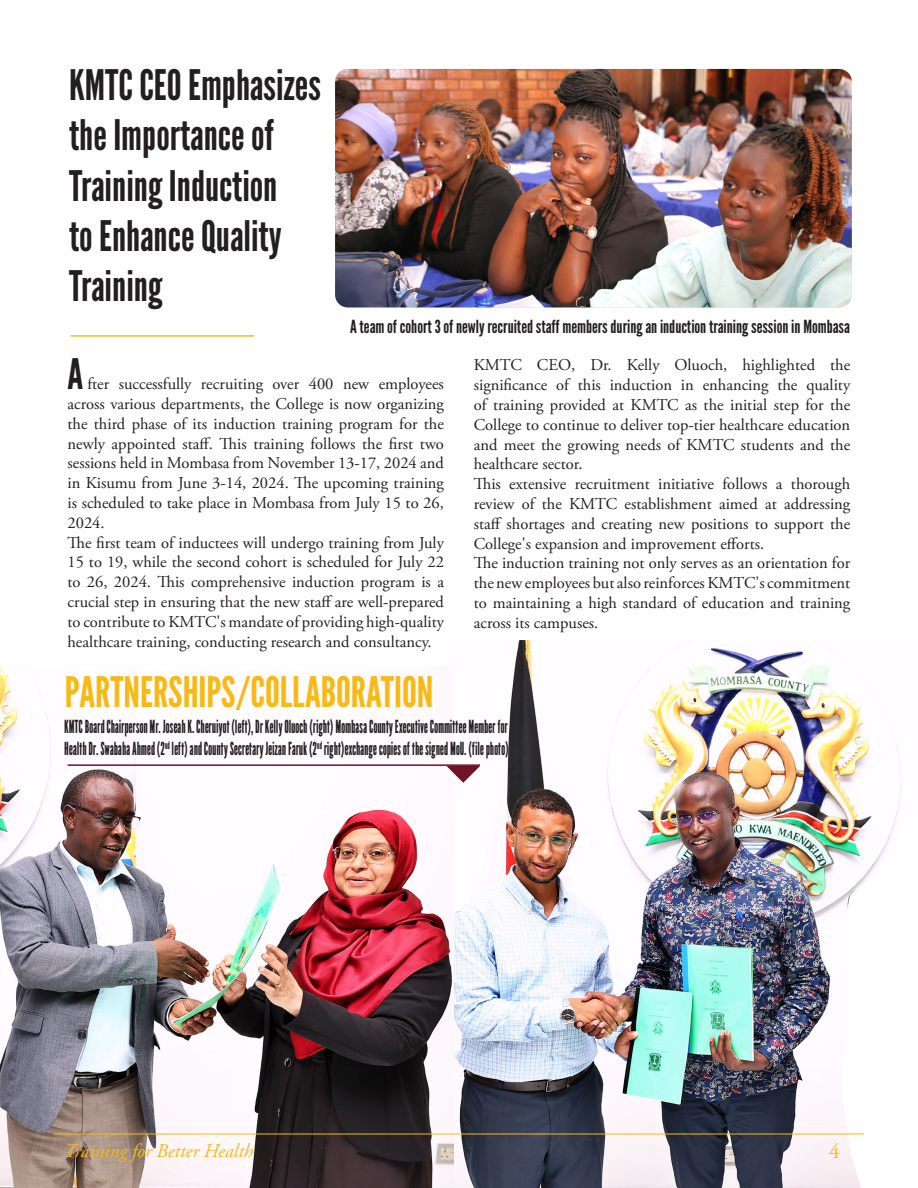
<style>
.page{position:relative;width:918px;height:1188px;background:#fff}
.page>*{position:absolute;margin:0;border:0;box-sizing:border-box;transform-origin:0 0}
.t1{font:42px/50.4px "League Gothic";color:#231f20}
.t2{font:42px "League Gothic";color:#f8b916}
.t3{font:21px "Adobe Garamond Pro";color:#f8b916}
.t4{font:italic 19.5px "Adobe Garamond Pro";color:#f8b916}
.t5{font:condensed 18px/21.6px "League Gothic";color:#231f20}
.t6{font:18px "League Gothic";color:#231f20}
.t7{font:16.5px/19.8px "Adobe Garamond Pro";color:#231f20;text-align:justify}
</style>
<div class="page">
<img style="left:453px;top:641px;width:448px;height:547px">
<svg style="left:841px;top:809px;width:60px;height:379px"></svg>
<img style="left:0;top:666px;width:453px;height:522px">
<hr style="left:54px;top:1134px;width:810px;height:1px;background:#f8b916">
<hr style="left:70px;top:335px;width:184px;height:2px;background:#f8b916">
<img style="left:335px;top:69px;width:517px;height:238px">
<svg style="left:445px;top:764px;width:36px;height:20px"></svg>
<hr style="left:68px;top:764px;width:412px;height:2px;background:#6d1527">
<p class="t1" style="left:69px;top:60px;width:254px">KMTC CEO Emphasizes the Importance of<br>Training Induction<br>to Enhance Quality<br>Training</p>
<p class="t6" style="left:350px;top:316px;width:501px">A team of cohort 3 of newly recruited staff members during an induction training session in Mombasa</p>
<p class="t1" style="left:68px;top:349px;width:17px">A</p>
<p class="t7" style="left:68px;top:375px;width:378px;text-indent:20px">fter successfully recruiting over 400 new employees across various departments, the College is now organizing the third phase of its induction training program for the newly appointed staff. This training follows the first two sessions held in Mombasa from November 13-17, 2024 and in Kisumu from June 3-14, 2024. The upcoming training is scheduled to take place in Mombasa from July 15 to 26, 2024.</p>
<p class="t7" style="left:68px;top:533px;width:378px">The first team of inductees will undergo training from July 15 to 19, while the second cohort is scheduled for July 22 to 26, 2024. This comprehensive induction program is a crucial step in ensuring that the new staff are well-prepared to contribute to KMTC's mandate of providing high-quality healthcare training, conducting research and consultancy.</p>
<p class="t7" style="left:474px;top:356px;width:378px">KMTC CEO, Dr. Kelly Oluoch, highlighted the significance of this induction in enhancing the quality of training provided at KMTC as the initial step for the College to continue to deliver top-tier healthcare education and meet the growing needs of KMTC students and the healthcare sector.</p>
<p class="t7" style="left:474px;top:475px;width:378px">This extensive recruitment initiative follows a thorough review of the KMTC establishment aimed at addressing staff shortages and creating new positions to support the College's expansion and improvement efforts.</p>
<p class="t7" style="left:474px;top:554px;width:378px">The induction training not only serves as an orientation for the new employees but also reinforces KMTC's commitment to maintaining a high standard of education and training across its campuses.</p>
<p class="t2" style="left:65px;top:667px;width:370px">PARTNERSHIPS/COLLABORATION</p>
<p class="t5" style="left:64px;top:716px;width:446px">KMTC Board Chairperson Mr. Joseah K. Cheruiyot (left), Dr Kelly Oluoch (right) Mombasa County Executive Committee Member for<br>Health Dr. Swabaha Ahmed (2<sup>nd</sup> left) and County Secretary Jeizan Faruk (2<sup>nd</sup> right)exchange copies of the signed MoU. (file photo)</p>
<p class="t4" style="left:64px;top:1139px;width:190px">Training for Better Health</p>
<p class="t3" style="left:829px;top:1139px;width:12px">4</p>
</div>
